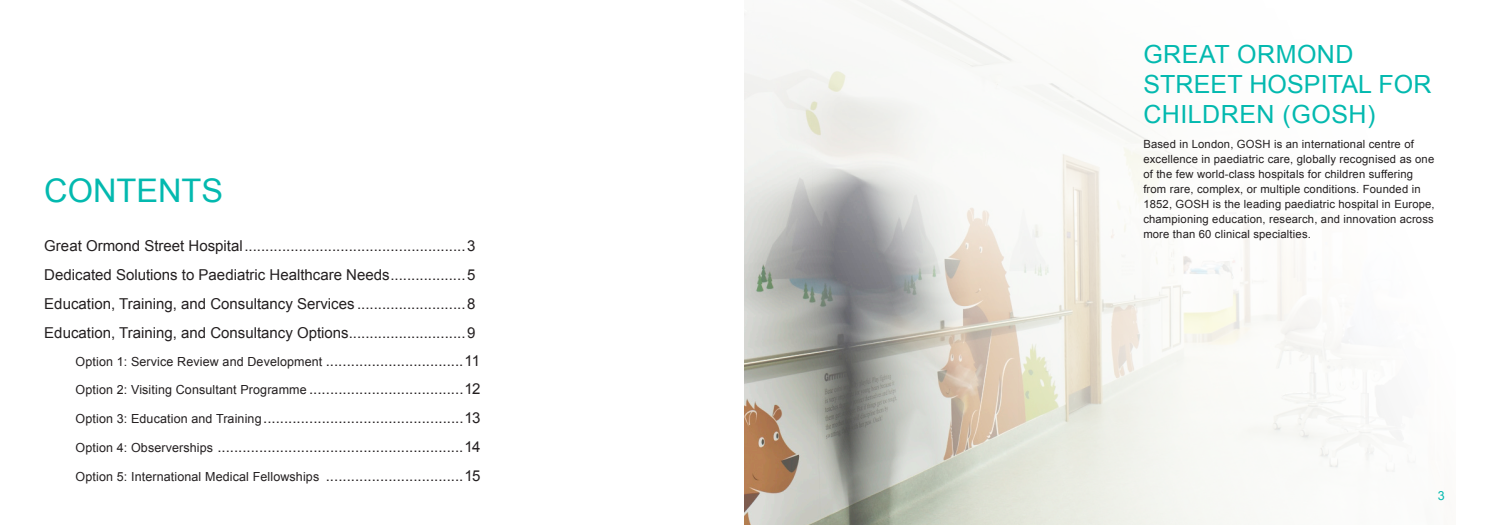
<style>
.page{position:relative;width:1489px;height:525px;background:#fff}
.page>*{position:absolute;margin:0;border:0;box-sizing:border-box;transform-origin:0 0}
.Standfirst_12pt{font:32.5px "Arial";color:#03b9af}
.Standfirst_12pt-2{font:25px/30px "Arial";letter-spacing:.02em;color:#03b9af}
.Standfirst_12pt-3{font:15px "Arial";color:#231f20}
.Standfirst_12pt-4{font:12.5px "Arial";letter-spacing:.01em;color:#231f20}
.Standfirst_12pt-5{font:12.5px "Arial";color:#03b9af}
.Body_Copy_9_5pt{font:11.25px/15px "Arial";letter-spacing:.015em;color:#231f20}
.s1{font-size:15px}
.s2{font-size:12.5px}
</style>
<div class="page">
<img style="left:744px;top:0;width:665px;height:524px">
<p class="Standfirst_12pt" style="left:44px;top:169px;width:180px">CONTENTS</p>
<p class="Standfirst_12pt-3" style="left:44px;top:236px;width:432px">Great Ormond Street Hospital.....................................................3</p>
<p class="Standfirst_12pt-3" style="left:44px;top:265px;width:432px">Dedicated Solutions to Paediatric Healthcare Needs..................5</p>
<p class="Standfirst_12pt-3" style="left:44px;top:294px;width:432px">Education, Training, and Consultancy Services ..........................8</p>
<p class="Standfirst_12pt-3" style="left:44px;top:322px;width:432px">Education, Training, and Consultancy Options............................9</p>
<p class="Standfirst_12pt-4" style="left:76px;top:353px;width:406px">Option 1: Service Review and Development <span class="s1">.................................11</span></p>
<p class="Standfirst_12pt-3" style="left:76px;top:379px;width:406px"><span class="s2">Option 2: Visiting Consultant Programme</span> .....................................12</p>
<p class="Standfirst_12pt-3" style="left:76px;top:408px;width:406px"><span class="s2">Option 3: Education and Training</span>................................................13</p>
<p class="Standfirst_12pt-3" style="left:76px;top:436px;width:406px"><span class="s2">Option 4: Observerships</span> ...........................................................14</p>
<p class="Standfirst_12pt-4" style="left:76px;top:468px;width:406px">Option 5: International Medical Fellowships <span class="s1">.................................15</span></p>
<p class="Standfirst_12pt-2" style="left:1143px;top:39px;width:289px">GREAT ORMOND<br>STREET HOSPITAL FOR<br>CHILDREN (GOSH)</p>
<p class="Body_Copy_9_5pt" style="left:1143px;top:137px;width:293px">Based in London, GOSH is an international centre of excellence in paediatric care, globally recognised as one of the few world-class hospitals for children suffering from rare, complex, or multiple conditions. Founded in 1852, GOSH is the leading paediatric hospital in Europe, championing education, research, and innovation across more than 60 clinical specialties.</p>
<p class="Standfirst_12pt-5" style="left:1437px;top:487px;width:8px">3</p>
</div>
